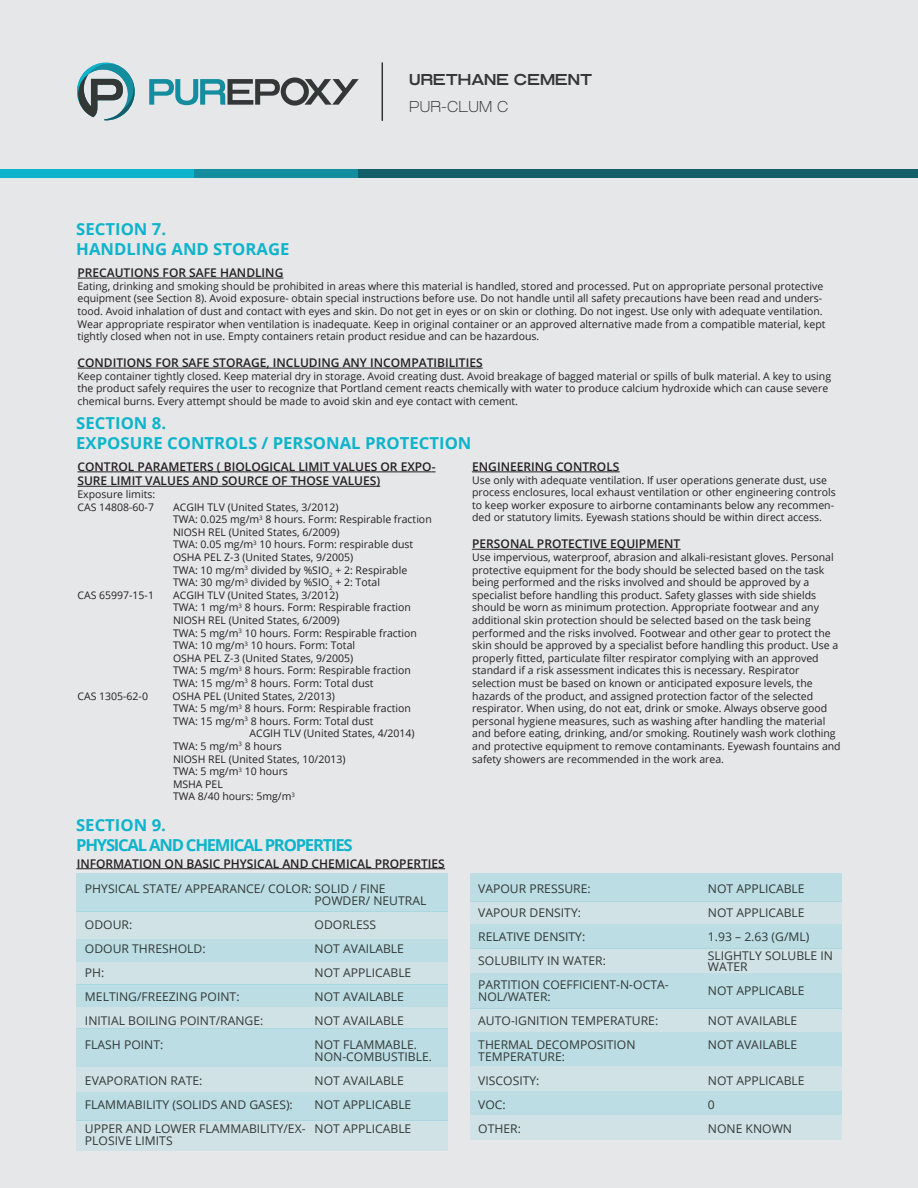
<style>
.page{position:relative;width:918px;height:1188px;background:#e6e7e9}
.page>*{position:absolute;margin:0;border:0;box-sizing:border-box;transform-origin:0 0}
.t1{font:700 16.5px/19.8px "Open Sans";color:#0db4cb}
.t2{font:700 16.5px/19.8px "Open Sans";letter-spacing:-.075em;color:#0db4cb}
.t3{font:700 expanded 15.75px "Grillmaster";color:#333837}
.t4{font:200 expanded 15.75px "Grillmaster";color:#333837}
.t5{font:12px/24px "Open Sans";color:#333837}
.t6{font:600 12px/14.4px "Open Sans";color:#231f20}
.t7{font:10.5px/12.6px "Open Sans";color:#231f20}
</style>
<div class="page">
<hr style="left:77px;top:278px;width:206px;height:1px;background:#231f20">
<hr style="left:77px;top:368px;width:406px;height:1px;background:#231f20">
<hr style="left:77px;top:472px;width:355px;height:1px;background:#231f20">
<hr style="left:77px;top:486px;width:303px;height:1px;background:#231f20">
<svg style="left:77px;top:62px;width:58px;height:59px"></svg>
<svg style="left:149px;top:77px;width:210px;height:29px"></svg>
<hr style="left:382px;top:63px;width:1px;height:57px;background:#333837">
<div style="left:0;top:170px;width:194px;height:8px;background:#0db4cb"></div>
<div style="left:194px;top:170px;width:165px;height:8px;background:#148d9f"></div>
<div style="left:359px;top:170px;width:559px;height:8px;background:#125f6a"></div>
<div style="left:76px;top:912px;width:372px;height:27px;background:#d0e2e6"></div>
<div style="left:76px;top:873px;width:372px;height:39px;background:#bbdde3"></div>
<div style="left:76px;top:939px;width:372px;height:23px;background:#bbdde3"></div>
<div style="left:76px;top:962px;width:372px;height:23px;background:#d0e2e6"></div>
<div style="left:76px;top:985px;width:372px;height:22px;background:#bbdde3"></div>
<div style="left:76px;top:1007px;width:372px;height:21px;background:#d0e2e6"></div>
<div style="left:76px;top:1028px;width:372px;height:39px;background:#bbdde3"></div>
<div style="left:77px;top:1067px;width:371px;height:25px;background:#d0e2e6"></div>
<div style="left:77px;top:1121px;width:371px;height:30px;background:#d0e2e6"></div>
<div style="left:76px;top:1092px;width:372px;height:29px;background:#bbdde3"></div>
<hr style="left:77px;top:868px;width:368px;height:1px;background:#231f20">
<div style="left:470px;top:901px;width:372px;height:23px;background:#d0e2e6"></div>
<div style="left:470px;top:873px;width:372px;height:28px;background:#bbdde3"></div>
<div style="left:470px;top:924px;width:372px;height:25px;background:#bbdde3"></div>
<div style="left:470px;top:949px;width:372px;height:24px;background:#d0e2e6"></div>
<div style="left:470px;top:973px;width:372px;height:36px;background:#bbdde3"></div>
<div style="left:470px;top:1009px;width:372px;height:23px;background:#d0e2e6"></div>
<div style="left:470px;top:1033px;width:372px;height:33px;background:#bbdde3"></div>
<div style="left:470px;top:1066px;width:372px;height:25px;background:#d0e2e6"></div>
<div style="left:470px;top:1115px;width:372px;height:25px;background:#d0e2e6"></div>
<div style="left:470px;top:1091px;width:372px;height:24px;background:#bbdde3"></div>
<hr style="left:472px;top:472px;width:148px;height:1px;background:#231f20">
<hr style="left:472px;top:549px;width:208px;height:1px;background:#231f20">
<h2 class="t3" style="left:409px;top:71px;width:185px">URETHANE CEMENT</h2>
<h2 class="t4" style="left:409px;top:98px;width:101px">PUR-CLUM C</h2>
<h1 class="t1" style="left:76px;top:219px;width:215px">SECTION 7.<br>HANDLING AND STORAGE</h1>
<p class="t6" style="left:77px;top:265px;width:207px">PRECAUTIONS FOR SAFE HANDLING</p>
<p class="t7" style="left:77px;top:279px;width:750px">Eating, drinking and smoking should be prohibited in areas where this material is handled, stored and processed. Put on appropriate personal protective equipment (see Section 8). Avoid exposure- obtain special instructions before use. Do not handle until all safety precautions have been read and unders&shy;tood. Avoid inhalation of dust and contact with eyes and skin. Do not get in eyes or on skin or clothing. Do not ingest. Use only with adequate ventilation.<br>Wear appropriate respirator when ventilation is inadequate. Keep in original container or an approved alternative made from a compatible material, kept tightly closed when not in use. Empty containers retain product residue and can be hazardous.</p>
<p class="t6" style="left:77px;top:355px;width:407px">CONDITIONS FOR SAFE STORAGE, INCLUDING ANY INCOMPATIBILITIES</p>
<p class="t7" style="left:77px;top:369px;width:755px">Keep container tightly closed. Keep material dry in storage. Avoid creating dust. Avoid breakage of bagged material or spills of bulk material. A key to using the product safely requires the user to recognize that Portland cement reacts chemically with water to produce calcium hydroxide which can cause severe chemical burns. Every attempt should be made to avoid skin and eye contact with cement.</p>
<h1 class="t1" style="left:76px;top:413px;width:397px">SECTION 8.<br>EXPOSURE CONTROLS / PERSONAL PROTECTION</h1>
<p class="t6" style="left:77px;top:459px;width:360px">CONTROL PARAMETERS ( BIOLOGICAL LIMIT VALUES OR EXPO-<br>SURE LIMIT VALUES AND SOURCE OF THOSE VALUES)</p>
<p class="t7" style="left:77px;top:488px;width:79px">Exposure limits:<br>CAS 14808-60-7</p>
<p class="t6" style="left:472px;top:459px;width:149px">ENGINEERING CONTROLS</p>
<p class="t7" style="left:472px;top:473px;width:365px">Use only with adequate ventilation. If user operations generate dust, use process enclosures, local exhaust ventilation or other engineering controls to keep worker exposure to airborne contaminants below any recommen&shy;ded or statutory limits. Eyewash stations should be within direct access.</p>
<p class="t6" style="left:472px;top:537px;width:210px">PERSONAL PROTECTIVE EQUIPMENT</p>
<p class="t7" style="left:472px;top:551px;width:370px">Use impervious, waterproof, abrasion and alkali-resistant gloves. Personal protective equipment for the body should be selected based on the task being performed and the risks involved and should be approved by a specialist before handling this product. Safety glasses with side shields should be worn as minimum protection. Appropriate footwear and any additional skin protection should be selected based on the task being performed and the risks involved. Footwear and other gear to protect the skin should be approved by a specialist before handling this product. Use a properly fitted, particulate filter respirator complying with an approved standard if a risk assessment indicates this is necessary. Respirator selection must be based on known or anticipated exposure levels, the hazards of the product, and assigned protection factor of the selected respirator. When using, do not eat, drink or smoke. Always observe good personal hygiene measures, such as washing after handling the material and before eating, drinking, and/or smoking. Routinely wash work clothing and protective equipment to remove contaminants. Eyewash fountains and safety showers are recommended in the work area.</p>
<p class="t7" style="left:173px;top:500px;width:260px">ACGIH TLV (United States, 3/2012)<br>TWA: 0.025 mg/m<sup>3</sup> 8 hours. Form: Respirable fraction NIOSH REL (United States, 6/2009)<br>TWA: 0.05 mg/m<sup>3</sup> 10 hours. Form: respirable dust OSHA PEL Z-3 (United States, 9/2005)<br>TWA: 10 mg/m<sup>3</sup> divided by %SIO<sub>2</sub> + 2: Respirable TWA: 30 mg/m<sup>3</sup> divided by %SIO<sub>2</sub> + 2: Total</p>
<p class="t7" style="left:77px;top:588px;width:78px">CAS 65997-15-1</p>
<p class="t7" style="left:173px;top:588px;width:245px">ACGIH TLV (United States, 3/2012)<br>TWA: 1 mg/m<sup>3</sup> 8 hours. Form: Respirable fraction NIOSH REL (United States, 6/2009)<br>TWA: 5 mg/m<sup>3</sup> 10 hours. Form: Respirable fraction TWA: 10 mg/m<sup>3</sup> 10 hours. Form: Total<br>OSHA PEL Z-3 (United States, 9/2005)<br>TWA: 5 mg/m<sup>3</sup> 8 hours. Form: Respirable fraction TWA: 15 mg/m<sup>3</sup> 8 hours. Form: Total dust</p>
<p class="t7" style="left:77px;top:689px;width:72px">CAS 1305-62-0</p>
<p class="t7" style="left:173px;top:689px;width:164px">OSHA PEL (United States, 2/2013)</p>
<p class="t7" style="left:173px;top:702px;width:239px">TWA: 5 mg/m<sup>3</sup> 8 hours. Form: Respirable fraction</p>
<p class="t7" style="left:173px;top:714px;width:202px">TWA: 15 mg/m<sup>3</sup> 8 hours. Form: Total dust</p>
<p class="t7" style="left:249px;top:727px;width:167px">ACGIH TLV (United States, 4/2014)</p>
<p class="t7" style="left:173px;top:740px;width:110px">TWA: 5 mg/m<sup>3</sup> 8 hours</p>
<p class="t7" style="left:173px;top:752px;width:174px">NIOSH REL (United States, 10/2013)</p>
<p class="t7" style="left:173px;top:765px;width:116px">TWA: 5 mg/m<sup>3</sup> 10 hours</p>
<p class="t7" style="left:173px;top:777px;width:51px">MSHA PEL</p>
<p class="t7" style="left:173px;top:790px;width:124px">TWA 8/40 hours: 5mg/m<sup>3</sup></p>
<h1 class="t2" style="left:76px;top:814px;width:278px">SECTION 9.<br>PHYSICAL AND CHEMICAL PROPERTIES</h1>
<p class="t6" style="left:77px;top:856px;width:370px">INFORMATION ON BASIC PHYSICAL AND CHEMICAL PROPERTIES</p>
<p class="t5" style="left:85px;top:876px;width:302px">PHYSICAL STATE/ APPEARANCE/ COLOR: SOLID / FINE</p>
<p class="t5" style="left:85px;top:912px;width:180px">ODOUR:<br>ODOUR THRESHOLD:<br>PH:<br>MELTING/FREEZING POINT:<br>INITIAL BOILING POINT/RANGE:<br>FLASH POINT:</p>
<p class="t5" style="left:85px;top:1068px;width:222px">EVAPORATION RATE:<br>FLAMMABILITY (SOLIDS AND GASES):<br>UPPER AND LOWER FLAMMABILITY/EX-</p>
<p class="t5" style="left:85px;top:1128px;width:89px">PLOSIVE LIMITS</p>
<p class="t5" style="left:315px;top:888px;width:113px">POWDER/ NEUTRAL<br>ODORLESS<br>NOT AVAILABLE<br>NOT APPLICABLE<br>NOT AVAILABLE<br>NOT AVAILABLE<br>NOT FLAMMABLE.</p>
<p class="t5" style="left:315px;top:1044px;width:119px">NON-COMBUSTIBLE.<br>NOT AVAILABLE<br>NOT APPLICABLE<br>NOT APPLICABLE</p>
<p class="t5" style="left:478px;top:876px;width:192px">VAPOUR PRESSURE:<br>VAPOUR DENSITY:<br>RELATIVE DENSITY:<br>SOLUBILITY IN WATER:<br>PARTITION COEFFICIENT-N-OCTA-</p>
<p class="t5" style="left:478px;top:984px;width:182px">NOL/WATER:<br>AUTO-IGNITION TEMPERATURE:<br>THERMAL DECOMPOSITION</p>
<p class="t5" style="left:478px;top:1044px;width:88px">TEMPERATURE:<br>VISCOSITY:<br>VOC:<br>OTHER:</p>
<p class="t5" style="left:708px;top:876px;width:103px">NOT APPLICABLE<br>NOT APPLICABLE<br>1.93 – 2.63 (G/ML)</p>
<p class="t5" style="left:708px;top:950px;width:127px;line-height:10.5px">SLIGHTLY SOLUBLE IN<br>WATER</p>
<p class="t5" style="left:708px;top:978px;width:98px">NOT APPLICABLE</p>
<p class="t5" style="left:708px;top:1008px;width:91px">NOT AVAILABLE<br>NOT AVAILABLE</p>
<p class="t5" style="left:708px;top:1068px;width:98px">NOT APPLICABLE<br>0<br>NONE KNOWN</p>
</div>
